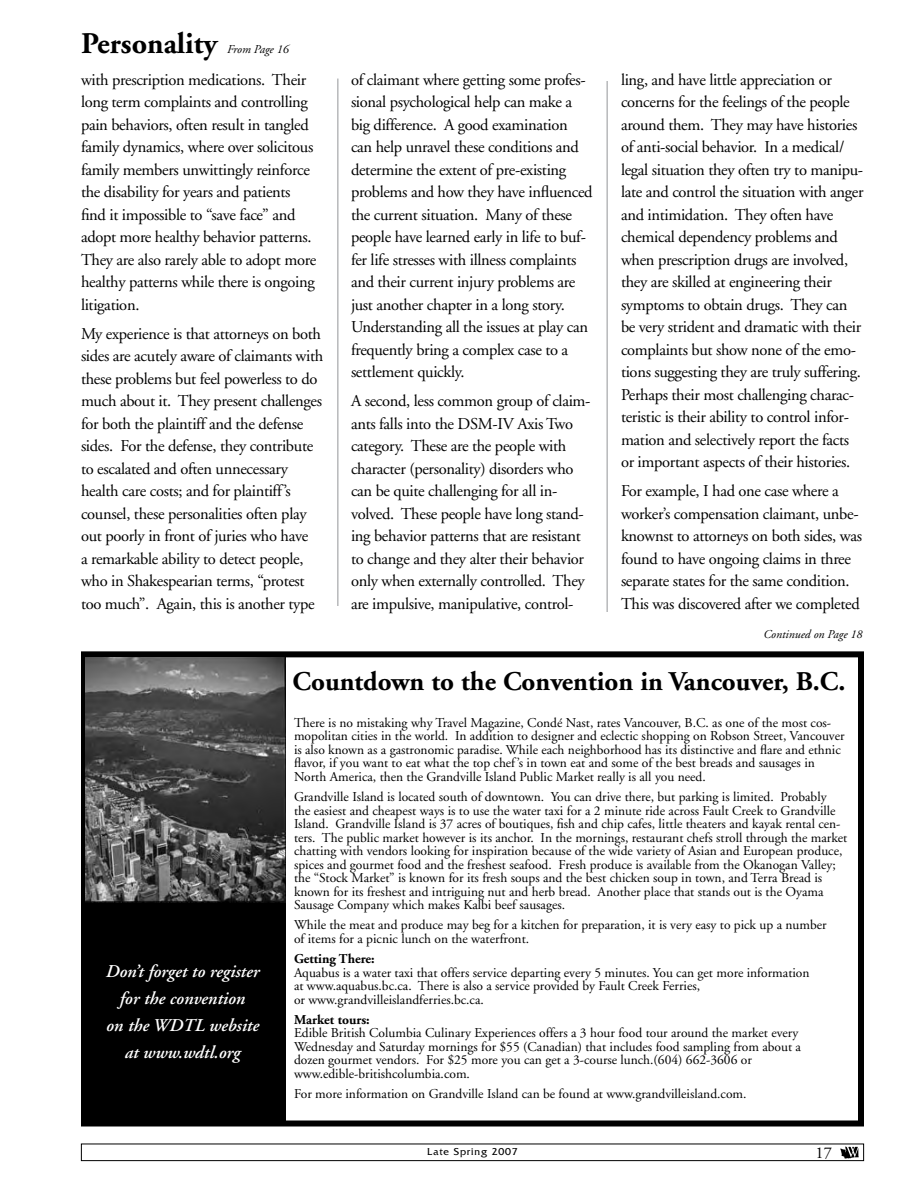
<style>
.page{position:relative;width:918px;height:1188px;background:#fff}
.page>*{position:absolute;margin:0;border:0;box-sizing:border-box;transform-origin:0 0}
.t1{font:700 30px "Adobe Garamond";color:#000}
.t2{font:700 27px "Adobe Garamond";color:#000}
.t3{font:italic 600 18px/27px "Adobe Garamond";color:#fff;text-align:center}
.t4{font:16.5px/22.5px "Adobe Garamond";letter-spacing:-.02em;color:#000}
.t5{font:13.5px/13.5px "Adobe Garamond";color:#000}
.t6{font:700 13.5px "Adobe Garamond";color:#000}
.t7{font:italic 12px "Adobe Garamond";color:#000}
.t8{font:10.5px "Friz Quadrata Std";letter-spacing:.08em;color:#000}
</style>
<div class="page">
<div style="left:81px;top:1144px;width:783px;height:17px;border:1px solid #000"></div>
<svg style="left:840px;top:1147px;width:19px;height:12px"></svg>
<div style="left:82px;top:655px;width:204px;height:467px;background:#000"></div>
<div style="left:81px;top:651px;width:783px;height:475px;border:6px solid #000"></div>
<hr style="left:338px;top:79px;width:1px;height:527px;background:#939598">
<hr style="left:607px;top:81px;width:1px;height:531px;background:#939598">
<img style="left:85px;top:657px;width:200px;height:245px">
<h1 class="t1" style="left:81px;top:27px;width:138px">Personality</h1>
<p class="t7" style="left:227px;top:43px;width:63px">From Page 16</p>
<p class="t4" style="left:81px;top:68px;width:237px">with prescription medications. Their long term complaints and controlling pain behaviors, often result in tangled family dynamics, where over solicitous family members unwittingly reinforce the disability for years and patients find it impossible to “save face” and adopt more healthy behavior patterns.<br>They are also rarely able to adopt more healthy patterns while there is ongoing litigation.</p>
<p class="t4" style="left:81px;top:323px;width:244px">My experience is that attorneys on both sides are acutely aware of claimants with these problems but feel powerless to do much about it. They present challenges for both the plaintiff and the defense sides. For the defense, they contribute to escalated and often unnecessary health care costs; and for plaintiff’s counsel, these personalities often play out poorly in front of juries who have<br>a remarkable ability to detect people, who in Shakespearian terms, “protest too much”. Again, this is another type</p>
<p class="t4" style="left:351px;top:68px;width:243px">of claimant where getting some profes&shy;sional psychological help can make a big difference. A good examination can help unravel these conditions and determine the extent of pre-existing problems and how they have influenced the current situation. Many of these people have learned early in life to buf&shy;fer life stresses with illness complaints and their current injury problems are just another chapter in a long story.<br>Understanding all the issues at play can frequently bring a complex case to a settlement quickly.</p>
<p class="t4" style="left:351px;top:390px;width:241px">A second, less common group of claim&shy;ants falls into the DSM-IV Axis Two category. These are the people with character (personality) disorders who can be quite challenging for all in&shy;volved. These people have long stand&shy;ing behavior patterns that are resistant to change and they alter their behavior only when externally controlled. They are impulsive, manipulative, control-</p>
<p class="t4" style="left:621px;top:68px;width:244px">ling, and have little appreciation or concerns for the feelings of the people around them. They may have histories of anti-social behavior. In a medical/ legal situation they often try to manipu&shy;late and control the situation with anger and intimidation. They often have chemical dependency problems and when prescription drugs are involved, they are skilled at engineering their symptoms to obtain drugs. They can be very strident and dramatic with their complaints but show none of the emo&shy;tions suggesting they are truly suffering.<br>Perhaps their most challenging charac&shy;teristic is their ability to control infor&shy;mation and selectively report the facts or important aspects of their histories.</p>
<p class="t4" style="left:621px;top:480px;width:243px">For example, I had one case where a worker’s compensation claimant, unbe&shy;knownst to attorneys on both sides, was found to have ongoing claims in three separate states for the same condition.<br>This was discovered after we completed</p>
<p class="t3" style="left:106px;top:959px;width:155px">Don’t forget to register for the convention<br>on the WDTL website at www.wdtl.org</p>
<p class="t7" style="left:764px;top:628px;width:101px">Continued on Page 18</p>
<h2 class="t2" style="left:292px;top:667px;width:555px">Countdown to the Convention in Vancouver, B.C.</h2>
<p class="t5" style="left:294px;top:716px;width:552px">There is no mistaking why Travel Magazine, Condé Nast, rates Vancouver, B.C. as one of the most cos&shy;mopolitan cities in the world. In addition to designer and eclectic shopping on Robson Street, Vancouver is also known as a gastronomic paradise. While each neighborhood has its distinctive and flare and ethnic flavor, if you want to eat what the top chef’s in town eat and some of the best breads and sausages in North America, then the Grandville Island Public Market really is all you need.</p>
<p class="t5" style="left:294px;top:790px;width:555px">Grandville Island is located south of downtown. You can drive there, but parking is limited. Probably<br>the easiest and cheapest ways is to use the water taxi for a 2 minute ride across Fault Creek to Grandville Island. Grandville Island is 37 acres of boutiques, fish and chip cafes, little theaters and kayak rental cen&shy;ters. The public market however is its anchor. In the mornings, restaurant chefs stroll through the market chatting with vendors looking for inspiration because of the wide variety of Asian and European produce, spices and gourmet food and the freshest seafood. Fresh produce is available from the Okanogan Valley; the “Stock Market” is known for its fresh soups and the best chicken soup in town, and Terra Bread is known for its freshest and intriguing nut and herb bread. Another place that stands out is the Oyama Sausage Company which makes Kalbi beef sausages.</p>
<p class="t5" style="left:294px;top:919px;width:534px">While the meat and produce may beg for a kitchen for preparation, it is very easy to pick up a number of items for a picnic lunch on the waterfront.</p>
<p class="t6" style="left:294px;top:951px;width:82px">Getting There:</p>
<p class="t5" style="left:294px;top:966px;width:517px">Aquabus is a water taxi that offers service departing every 5 minutes. You can get more information at www.aquabus.bc.ca. There is also a service provided by Fault Creek Ferries,<br>or www.grandvilleislandferries.bc.ca.</p>
<p class="t6" style="left:294px;top:1012px;width:77px">Market tours:</p>
<p class="t5" style="left:294px;top:1027px;width:509px">Edible British Columbia Culinary Experiences offers a 3 hour food tour around the market every Wednesday and Saturday mornings for $55 (Canadian) that includes food sampling from about a dozen gourmet vendors. For $25 more you can get a 3-course lunch.(604) 662-3606 or www.edible-britishcolumbia.com.</p>
<p class="t5" style="left:294px;top:1087px;width:454px">For more information on Grandville Island can be found at www.grandvilleisland.com.</p>
<p class="t8" style="left:427px;top:1145px;width:92px">Late Spring 2007</p>
<p class="t4" style="left:816px;top:1142px;width:18px">17</p>
</div>
